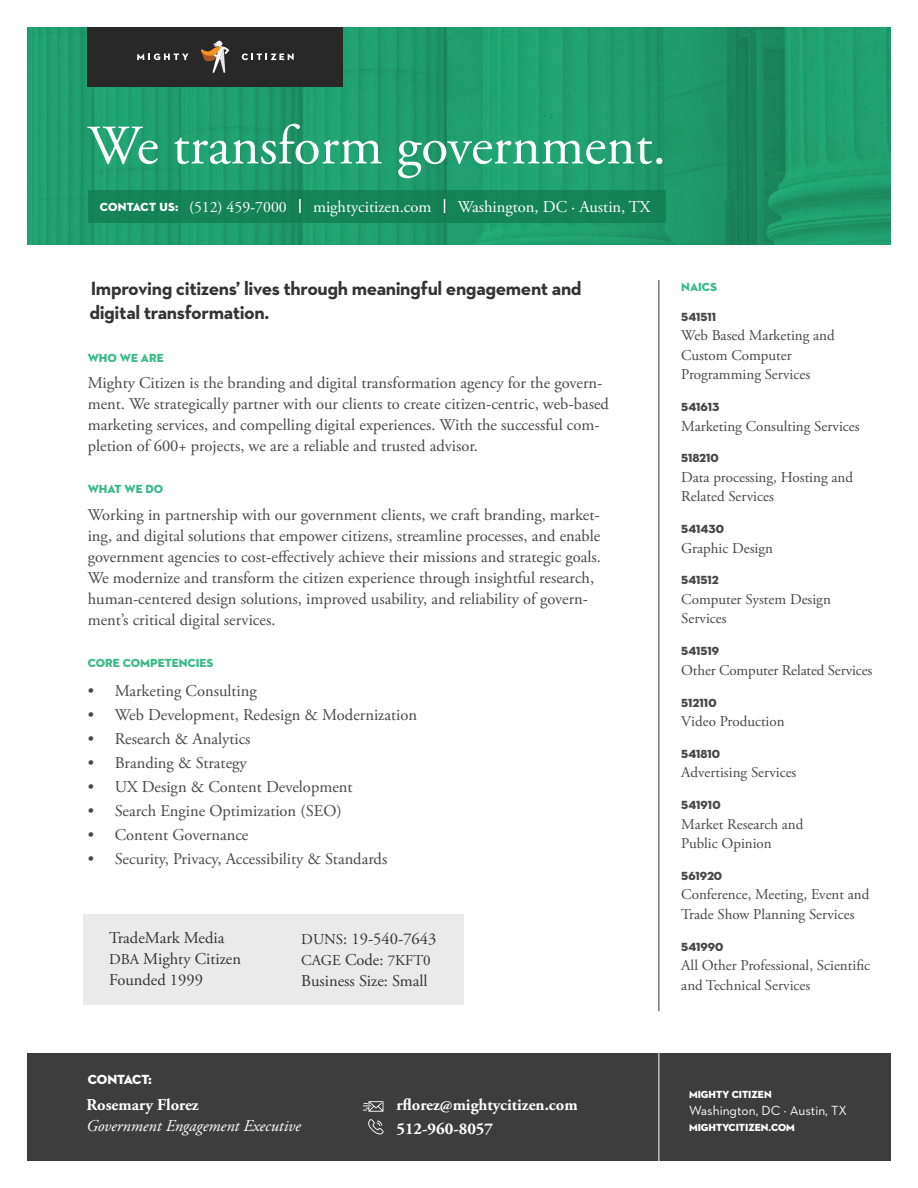
<style>
.page{position:relative;width:918px;height:1188px;background:#fff}
.page>*{position:absolute;margin:0;border:0;box-sizing:border-box;transform-origin:0 0}
.t1{font:55.5px "Adobe Garamond Pro";color:#fff}
.t2{font:700 19.5px/23.4px "Neutraface 2 Text";letter-spacing:-.02em;color:#333}
.t3{font:16.5px/21px "Adobe Garamond Pro";color:#474747}
.t4{font:16.5px/21px "Adobe Garamond Pro";color:#333}
.t5{font:700 16.5px/24px "Adobe Garamond Pro";color:#fff}
.t6{font:16.5px "Adobe Garamond Pro";color:#fff}
.t7{font:italic 16.5px "Adobe Garamond Pro";color:#fff}
.t8{font:15.75px "Adobe Garamond Pro";color:#fff}
.t9{font:15px/19.5px "Adobe Garamond Pro";color:#474747}
.t10{font:15px "Adobe Garamond Pro";color:#333}
.t11{font:13.5px "Neutraface 2 Text";color:#fff}
.t12{font:13.5px "Neutraface 2 Display Titling";letter-spacing:-.01em;color:#fff}
.t13{font:12px "Neutraface 2 Display Titling";color:#474747}
.t14{font:12px "Neutraface 2 Display Titling";color:#3aba89}
.t15{font:12px "Neutraface 2 Display Titling";letter-spacing:.02em;color:#fff}
.t16{font:10.5px "Neutraface 2 Display Titling";color:#fff}
.s1{font-size:15px}
.s2{font-size:16.5px}
</style>
<div class="page">
<img style="left:27px;top:27px;width:864px;height:217px">
<div style="left:27px;top:1053px;width:864px;height:108px;background:#3d3d3d"></div>
<div style="left:88px;top:190px;width:577px;height:32px;background:#158358"></div>
<hr style="left:658px;top:1053px;width:1px;height:109px;background:#fff">
<div style="left:88px;top:27px;width:255px;height:59px;background:#292829"></div>
<svg style="left:137px;top:53px;width:51px;height:7px"></svg>
<svg style="left:242px;top:53px;width:52px;height:7px"></svg>
<svg style="left:201px;top:40px;width:28px;height:33px"></svg>
<div style="left:83px;top:914px;width:380px;height:90px;background:#eaeaea"></div>
<svg style="left:299px;top:199px;width:2px;height:14px"></svg>
<svg style="left:444px;top:199px;width:1px;height:14px"></svg>
<hr style="left:658px;top:280px;width:1px;height:731px;background:#333">
<svg style="left:368px;top:1119px;width:16px;height:15px"></svg>
<svg style="left:363px;top:1101px;width:20px;height:11px"></svg>
<h1 class="t1" style="left:88px;top:112px;width:580px">We transform government.</h1>
<p class="t15" style="left:100px;top:199px;width:80px">CONTACT US:</p>
<p class="t6" style="left:458px;top:196px;width:194px">Washington, DC · Austin, TX</p>
<p class="t8" style="left:189px;top:197px;width:99px">(512) 459-7000</p>
<p class="t6" style="left:313px;top:196px;width:120px">mightycitizen.com</p>
<p class="t2" style="left:89px;top:277px;width:494px">Improving citizens’ lives through meaningful engagement and digital transformation.</p>
<p class="t14" style="left:88px;top:350px;width:78px">WHO WE ARE</p>
<p class="t3" style="left:88px;top:373px;width:523px">Mighty Citizen is the branding and digital transformation agency for the govern&shy;ment. We strategically partner with our clients to create citizen-centric, web-based marketing services, and compelling digital experiences. With the successful com&shy;pletion of 600+ projects, we are a reliable and trusted advisor.</p>
<p class="t14" style="left:88px;top:482px;width:77px">WHAT WE DO</p>
<p class="t3" style="left:88px;top:504px;width:515px">Working in partnership with our government clients, we craft branding, market&shy;ing, and digital solutions that empower citizens, streamline processes, and enable government agencies to cost-effectively achieve their missions and strategic goals.<br>We modernize and transform the citizen experience through insightful research, human-centered design solutions, improved usability, and reliability of govern&shy;ment’s critical digital services.</p>
<p class="t14" style="left:88px;top:655px;width:127px">CORE COMPETENCIES</p>
<p class="t3" style="left:88px;top:681px;width:171px">• Marketing Consulting</p>
<p class="t3" style="left:88px;top:705px;width:331px">• Web Development, Redesign &amp; Modernization</p>
<p class="t3" style="left:88px;top:729px;width:164px">• Research &amp; Analytics</p>
<p class="t3" style="left:88px;top:753px;width:161px">• Branding &amp; Strategy</p>
<p class="t3" style="left:88px;top:777px;width:266px">• UX Design &amp; Content Development</p>
<p class="t3" style="left:88px;top:801px;width:256px">• Search Engine Optimization (SEO)</p>
<p class="t3" style="left:88px;top:825px;width:162px">• Content Governance</p>
<p class="t3" style="left:88px;top:849px;width:301px">• Security, Privacy, Accessibility &amp; Standards</p>
<p class="t4" style="left:109px;top:928px;width:133px">TradeMark Media<br><span class="s1">DBA</span> Mighty Citizen<br>Founded 1999</p>
<p class="t4" style="left:301px;top:929px;width:137px"><span class="s1">DUNS</span>: 19-540-7643</p>
<p class="t10" style="left:301px;top:951px;width:131px">CAGE <span class="s2">Code:</span> 7KFT0</p>
<p class="t4" style="left:301px;top:971px;width:128px">Business Size: Small</p>
<p class="t14" style="left:681px;top:279px;width:37px">NAICS</p>
<p class="t13" style="left:681px;top:309px;width:37px">541511</p>
<p class="t9" style="left:681px;top:326px;width:155px">Web Based Marketing and<br>Custom Computer<br>Programming Services</p>
<p class="t13" style="left:681px;top:399px;width:40px">541613</p>
<p class="t9" style="left:681px;top:417px;width:180px">Marketing Consulting Services</p>
<p class="t13" style="left:681px;top:451px;width:39px">518210</p>
<p class="t9" style="left:681px;top:468px;width:173px">Data processing, Hosting and<br>Related Services</p>
<p class="t13" style="left:681px;top:522px;width:44px">541430</p>
<p class="t9" style="left:681px;top:539px;width:93px">Graphic Design</p>
<p class="t13" style="left:681px;top:573px;width:39px">541512</p>
<p class="t9" style="left:681px;top:590px;width:151px">Computer System Design<br>Services</p>
<p class="t13" style="left:681px;top:644px;width:39px">541519</p>
<p class="t9" style="left:681px;top:661px;width:193px">Other Computer Related Services</p>
<p class="t13" style="left:681px;top:695px;width:37px">512110</p>
<p class="t9" style="left:681px;top:712px;width:105px">Video Production</p>
<p class="t13" style="left:681px;top:746px;width:40px">541810</p>
<p class="t9" style="left:681px;top:763px;width:117px">Advertising Services</p>
<p class="t13" style="left:681px;top:798px;width:41px">541910</p>
<p class="t9" style="left:681px;top:815px;width:124px">Market Research and<br>Public Opinion</p>
<p class="t13" style="left:681px;top:868px;width:42px">561920</p>
<p class="t9" style="left:681px;top:885px;width:190px">Conference, Meeting, Event and<br>Trade Show Planning Services</p>
<p class="t13" style="left:681px;top:939px;width:44px">541990</p>
<p class="t9" style="left:681px;top:956px;width:190px">All Other Professional, Scientific and Technical Services</p>
<p class="t12" style="left:88px;top:1071px;width:66px">CONTACT:</p>
<p class="t5" style="left:86px;top:1093px;width:114px">Rosemary Florez</p>
<p class="t7" style="left:86px;top:1116px;width:216px">Government Engagement Executive</p>
<p class="t5" style="left:396px;top:1093px;width:183px">rflorez@mightycitizen.com<br>512-960-8057</p>
<p class="t16" style="left:689px;top:1088px;width:84px">MIGHTY CITIZEN</p>
<p class="t11" style="left:689px;top:1102px;width:160px">Washington, DC · Austin, TX</p>
<p class="t16" style="left:689px;top:1121px;width:107px">MIGHTYCITIZEN.COM</p>
</div>
